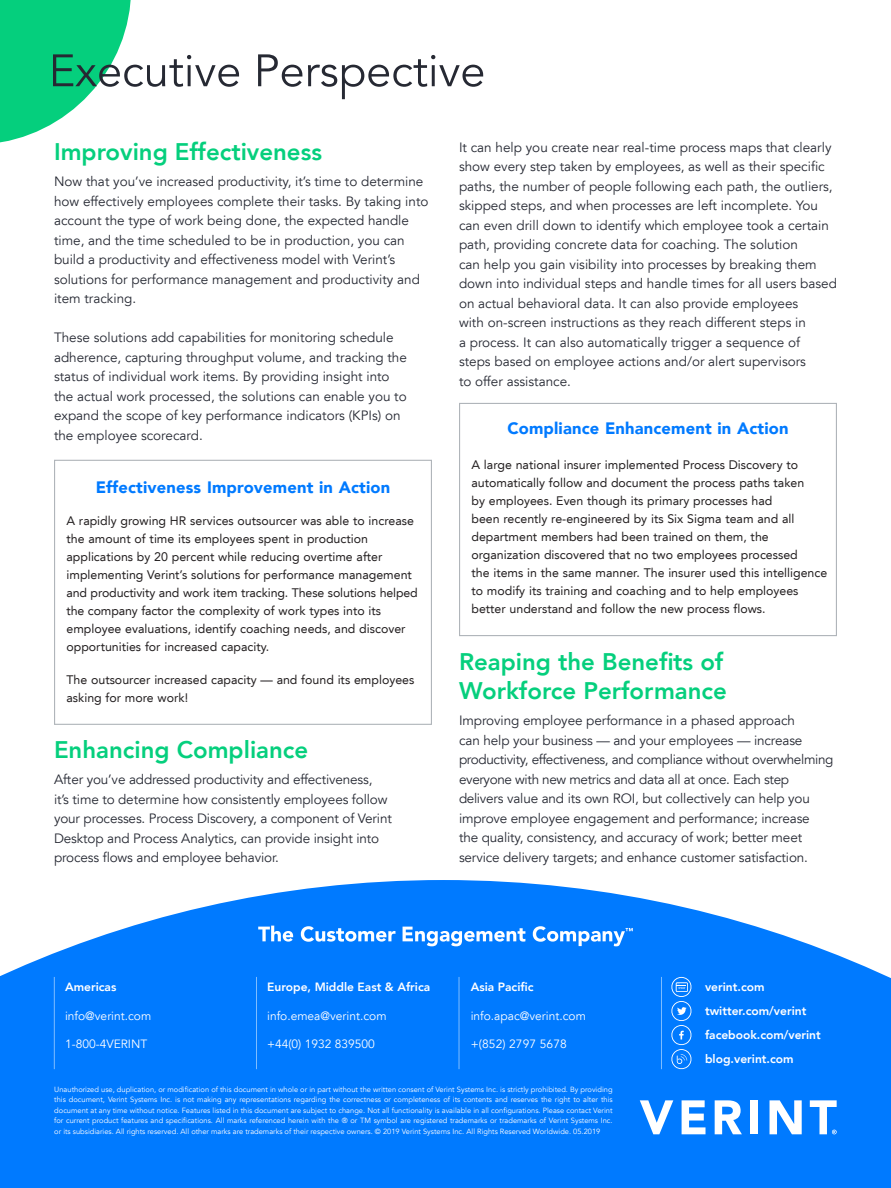
<style>
.page{position:relative;width:891px;height:1188px;background:#fff}
.page>*{position:absolute;margin:0;border:0;box-sizing:border-box;transform-origin:0 0}
.t1{font:800 24px/28.8px "Avenir LT";color:#05cf7d}
.t2{font:900 16.5px "Avenir LT";letter-spacing:.01em;color:#007aff}
.t3{font:13.5px/19.5px "Avenir LT";color:#262933}
.t4{font:12.3px/18px "Avenir LT";color:#231f20}
.t5{font:800 12px/24px "Avenir LT";color:#fff}
.t6{font:12px "Avenir LT";color:#fff}
.t7{font:7.5px/10.5px "Avenir LT";color:#fff;text-align:justify}
</style>
<div class="page">
<svg style="left:0;top:0;width:483px;height:143px"></svg>
<svg style="left:0;top:880px;width:891px;height:308px;background:#1b88ff"></svg>
<svg style="left:258px;top:926px;width:35px;height:16px"></svg>
<svg style="left:301px;top:926px;width:94px;height:16px"></svg>
<svg style="left:403px;top:927px;width:122px;height:19px"></svg>
<svg style="left:533px;top:926px;width:100px;height:20px"></svg>
<hr style="left:661px;top:977px;width:1px;height:92px;background:#7fbdff">
<hr style="left:459px;top:977px;width:1px;height:92px;background:#7fbdff">
<hr style="left:256px;top:977px;width:1px;height:92px;background:#7fbdff">
<hr style="left:54px;top:977px;width:1px;height:92px;background:#7fbdff">
<svg style="left:640px;top:1100px;width:33px;height:34px"></svg>
<svg style="left:682px;top:1100px;width:24px;height:34px"></svg>
<svg style="left:715px;top:1100px;width:27px;height:34px"></svg>
<div style="left:750px;top:1100px;width:8px;height:34px;background:#fff"></div>
<svg style="left:770px;top:1100px;width:32px;height:34px"></svg>
<svg style="left:810px;top:1100px;width:27px;height:34px"></svg>
<svg style="left:671px;top:977px;width:21px;height:93px;background:#2e92ff"></svg>
<div style="left:54px;top:460px;width:378px;height:265px;border:1px solid #b0b5ba"></div>
<div style="left:459px;top:403px;width:378px;height:233px;border:1px solid #b0b5ba"></div>
<h1 class="t1" style="left:54px;top:139px;width:270px">Improving Effectiveness</h1>
<p class="t3" style="left:54px;top:173px;width:376px">Now that you’ve increased productivity, it’s time to determine how effectively employees complete their tasks. By taking into account the type of work being done, the expected handle time, and the time scheduled to be in production, you can build a productivity and effectiveness model with Verint’s solutions for performance management and productivity and item tracking.</p>
<p class="t3" style="left:54px;top:329px;width:355px">These solutions add capabilities for monitoring schedule adherence, capturing throughput volume, and tracking the status of individual work items. By providing insight into the actual work processed, the solutions can enable you to expand the scope of key performance indicators (KPIs) on the employee scorecard.</p>
<p class="t2" style="left:96px;top:481px;width:296px">Effectiveness Improvement in Action</p>
<p class="t4" style="left:66px;top:513px;width:353px">A rapidly growing HR services outsourcer was able to increase the amount of time its employees spent in production applications by 20 percent while reducing overtime after implementing Verint’s solutions for performance management and productivity and work item tracking. These solutions helped the company factor the complexity of work types into its employee evaluations, identify coaching needs, and discover opportunities for increased capacity.</p>
<p class="t4" style="left:66px;top:672px;width:349px">The outsourcer increased capacity — and found its employees asking for more work!</p>
<h1 class="t1" style="left:54px;top:737px;width:256px">Enhancing Compliance</h1>
<p class="t3" style="left:54px;top:771px;width:339px">After you’ve addressed productivity and effectiveness,<br>it’s time to determine how consistently employees follow your processes. Process Discovery, a component of Verint Desktop and Process Analytics, can provide insight into process flows and employee behavior.</p>
<p class="t3" style="left:459px;top:139px;width:379px">It can help you create near real-time process maps that clearly show every step taken by employees, as well as their specific paths, the number of people following each path, the outliers, skipped steps, and when processes are left incomplete. You can even drill down to identify which employee took a certain path, providing concrete data for coaching. The solution<br>can help you gain visibility into processes by breaking them down into individual steps and handle times for all users based on actual behavioral data. It can also provide employees<br>with on-screen instructions as they reach different steps in<br>a process. It can also automatically trigger a sequence of<br>steps based on employee actions and/or alert supervisors<br>to offer assistance.</p>
<p class="t2" style="left:507px;top:422px;width:283px">Compliance Enhancement in Action</p>
<p class="t4" style="left:471px;top:457px;width:357px">A large national insurer implemented Process Discovery to automatically follow and document the process paths taken<br>by employees. Even though its primary processes had<br>been recently re-engineered by its Six Sigma team and all department members had been trained on them, the organization discovered that no two employees processed<br>the items in the same manner. The insurer used this intelligence to modify its training and coaching and to help employees better understand and follow the new process flows.</p>
<h1 class="t1" style="left:459px;top:648px;width:269px">Reaping the Benefits of<br>Workforce Performance</h1>
<p class="t3" style="left:459px;top:712px;width:376px">Improving employee performance in a phased approach<br>can help your business — and your employees — increase productivity, effectiveness, and compliance without overwhelming everyone with new metrics and data all at once. Each step delivers value and its own ROI, but collectively can help you improve employee engagement and performance; increase<br>the quality, consistency, and accuracy of work; better meet service delivery targets; and enhance customer satisfaction.</p>
<p class="t5" style="left:65px;top:976px;width:53px">Americas</p>
<p class="t6" style="left:65px;top:1010px;width:88px">info@verint.com</p>
<p class="t6" style="left:65px;top:1039px;width:84px">1-800-4VERINT</p>
<p class="t5" style="left:267px;top:976px;width:165px">Europe, Middle East &amp; Africa</p>
<p class="t6" style="left:267px;top:1010px;width:121px">info.emea@verint.com</p>
<p class="t6" style="left:267px;top:1037px;width:109px">+44(0) 1932 839500</p>
<p class="t5" style="left:471px;top:975px;width:64px">Asia Pacific</p>
<p class="t6" style="left:471px;top:1010px;width:117px">info.apac@verint.com</p>
<p class="t6" style="left:471px;top:1037px;width:98px">+(852) 2797 5678</p>
<p class="t5" style="left:705px;top:976px;width:117px">verint.com twitter.com/verint facebook.com/verint blog.verint.com</p>
<p class="t7" style="left:54px;top:1084px;width:560px">Unauthorized use, duplication, or modification of this document in whole or in part without the written consent of Verint Systems Inc. is strictly prohibited. By providing this document, Verint Systems Inc. is not making any representations regarding the correctness or completeness of its contents and reserves the right to alter this document at any time without notice. Features listed in this document are subject to change. Not all functionality is available in all configurations. Please contact Verint for current product features and specifications. All marks referenced herein with the ® or TM symbol are registered trademarks or trademarks of Verint Systems Inc. or its subsidiaries. All rights reserved. All other marks are trademarks of their respective owners. © 2019 Verint Systems Inc. All Rights Reserved Worldwide. 05.2019</p>
</div>
